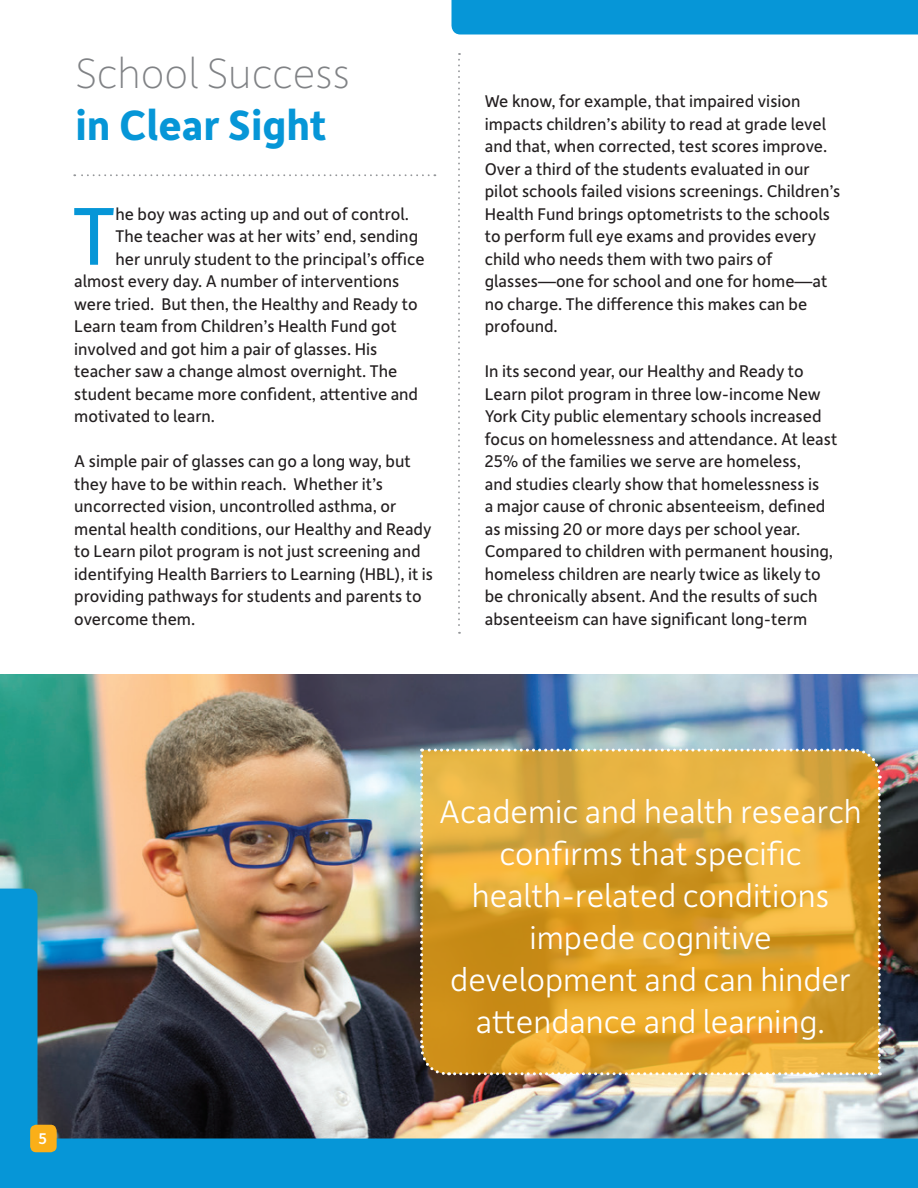
<style>
.page{position:relative;width:918px;height:1188px;background:#fff}
.page>*{position:absolute;margin:0;border:0;box-sizing:border-box;transform-origin:0 0}
.t1{font:87.3px "Depot New";color:#0696d7}
.t2{font:100 45px "Depot New";color:#808285}
.t3{font:700 45px "Depot New";color:#0696d7}
.t4{font:300 34.5px/42px "Depot New";color:#fff;text-align:center}
.t5{font:18px/22.5px "Depot New";color:#231f20}
.t6{font:500 16.5px "Depot New";color:#fff}
</style>
<div class="page">
<img style="left:0;top:675px;width:918px;height:214px">
<img style="left:0;top:889px;width:918px;height:299px">
<div style="left:30px;top:1125px;width:27px;height:27px;background:#faaf18;border-radius:6px"></div>
<svg style="left:458px;top:110px;width:2px;height:524px"></svg>
<svg style="left:74px;top:174px;width:361px;height:2px"></svg>
<svg style="left:419px;top:747px;width:463px;height:330px;background:#dba333"></svg>
<svg style="left:452px;top:0;width:466px;height:107px"></svg>
<h2 class="t2" style="left:75px;top:44px;width:276px">School Success</h2>
<h2 class="t3" style="left:75px;top:96px;width:252px">in Clear Sight</h2>
<h1 class="t1" style="left:73px;top:179px;width:44px">T</h1>
<p class="t5" style="left:116px;top:202px;width:295px">he boy was acting up and out of control.</p>
<p class="t5" style="left:116px;top:224px;width:304px">The teacher was at her wits’ end, sending</p>
<p class="t5" style="left:116px;top:247px;width:311px">her unruly student to the principal’s office</p>
<p class="t5" style="left:74px;top:269px;width:327px">almost every day. A number of interventions</p>
<p class="t5" style="left:74px;top:292px;width:345px">were tried. But then, the Healthy and Ready to</p>
<p class="t5" style="left:74px;top:314px;width:324px">Learn team from Children’s Health Fund got</p>
<p class="t5" style="left:74px;top:337px;width:305px">involved and got him a pair of glasses. His</p>
<p class="t5" style="left:74px;top:359px;width:325px">teacher saw a change almost overnight. The</p>
<p class="t5" style="left:74px;top:382px;width:345px">student became more confident, attentive and</p>
<p class="t5" style="left:74px;top:404px;width:142px">motivated to learn.</p>
<p class="t5" style="left:74px;top:449px;width:360px">A simple pair of glasses can go a long way, but they have to be within reach. Whether it’s uncorrected vision, uncontrolled asthma, or mental health conditions, our Healthy and Ready to Learn pilot program is not just screening and identifying Health Barriers to Learning (HBL), it is providing pathways for students and parents to overcome them.</p>
<p class="t5" style="left:485px;top:89px;width:357px">We know, for example, that impaired vision impacts children’s ability to read at grade level and that, when corrected, test scores improve.<br>Over a third of the students evaluated in our pilot schools failed visions screenings. Children’s Health Fund brings optometrists to the schools to perform full eye exams and provides every child who needs them with two pairs of glasses—one for school and one for home—at no charge. The difference this makes can be profound.</p>
<p class="t5" style="left:485px;top:359px;width:354px">In its second year, our Healthy and Ready to Learn pilot program in three low-income New York City public elementary schools increased focus on homelessness and attendance. At least 25% of the families we serve are homeless,<br>and studies clearly show that homelessness is<br>a major cause of chronic absenteeism, defined as missing 20 or more days per school year.<br>Compared to children with permanent housing, homeless children are nearly twice as likely to be chronically absent. And the results of such absenteeism can have significant long-term</p>
<p class="t6" style="left:39px;top:1128px;width:10px">5</p>
<h3 class="t4" style="left:439px;top:789px;width:424px">Academic and health research confirms that specific health-related conditions impede cognitive development and can hinder attendance and learning.</h3>
</div>
